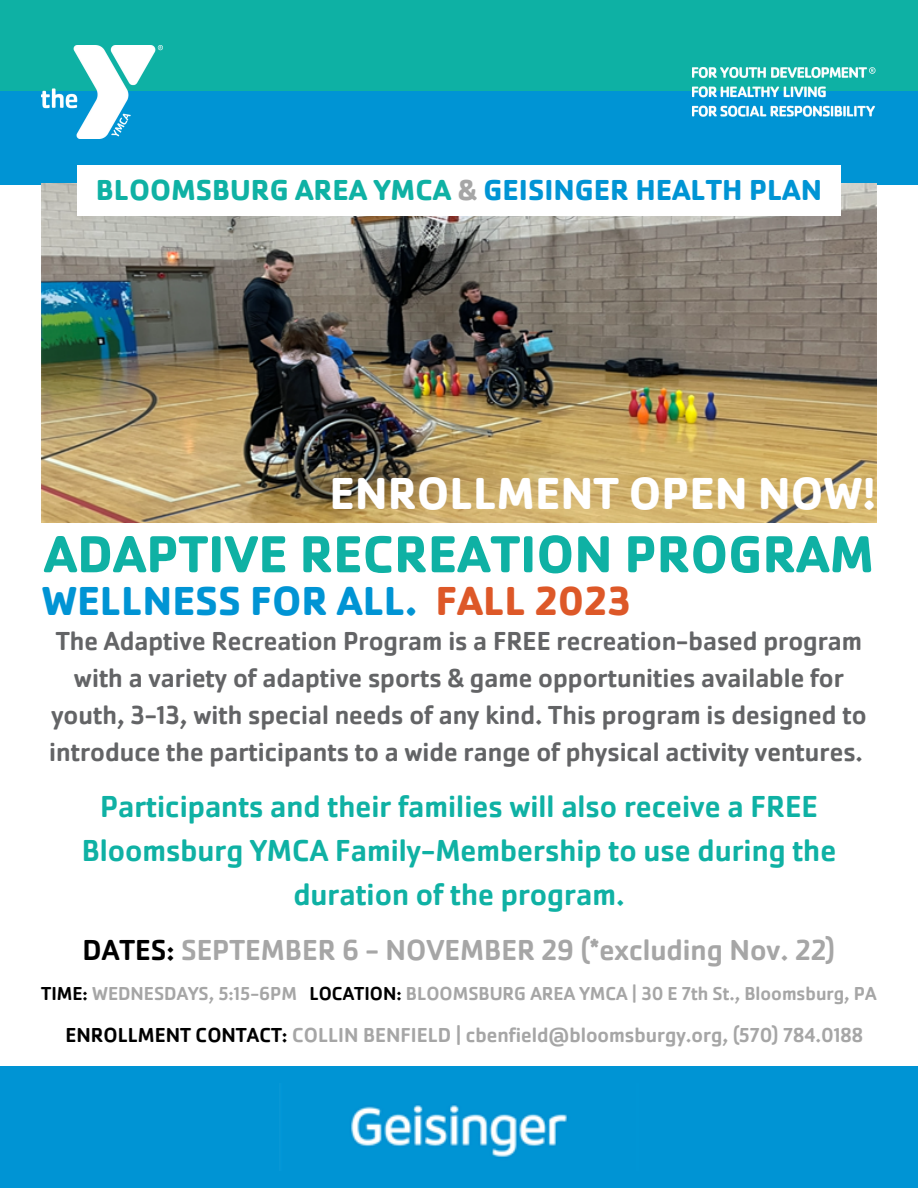
<style>
.page{position:relative;width:918px;height:1188px;background:#fff}
.page>*{position:absolute;margin:0;border:0;box-sizing:border-box;transform-origin:0 0}
.t1{font:700 54px "Cachet Pro";color:#0fb1a4}
.t2{font:700 46.5px "Cachet Pro";color:#fff}
.t3{font:700 42px "Cachet Pro";color:#0094d4}
.t4{font:500 31.5px/43.8px "Cachet Pro";color:#0fb1a4;text-align:center}
.t5{font:500 30px "Cachet Pro";color:#a6a6a6}
.t6{font:700 30px "Cachet Pro";color:#0094d4}
.t7{font:500 27px/37.2px "Cachet Pro";color:#636466;text-align:center}
.t8{font:500 21px "Cachet Pro";color:#a6a6a6}
.t9{font:500 19.5px "Cachet Pro";color:#a6a6a6}
.s1{color:#0fb1a4}
.s2{color:#a6a6a6}
.s3{color:#dd5828}
.s4{color:#000}
</style>
<div class="page">
<img style="left:0;top:0;width:918px;height:184px">
<img style="left:42px;top:46px;width:120px;height:92px">
<img style="left:693px;top:67px;width:183px;height:50px">
<img style="left:42px;top:183px;width:834px;height:340px">
<div style="left:77px;top:165px;width:764px;height:51px;background:#fff"></div>
<div style="left:0;top:1066px;width:918px;height:122px;background:#0094d4"></div>
<img style="left:280px;top:1084px;width:358px;height:87px">
<p class="t6" style="left:96px;top:171px;width:728px"><span class="s1">BLOOMSBURG AREA YMCA</span> <span class="s2">&amp;</span> GEISINGER HEALTH PLAN</p>
<p class="t2" style="left:330px;top:464px;width:548px">ENROLLMENT OPEN NOW!</p>
<p class="t1" style="left:44px;top:520px;width:832px">ADAPTIVE RECREATION PROGRAM</p>
<p class="t3" style="left:42px;top:575px;width:591px">WELLNESS FOR ALL. <span class="s3">FALL 2023</span></p>
<p class="t7" style="left:49px;top:622px;width:819px">The Adaptive Recreation Program is a FREE recreation-based program with a variety of adaptive sports &amp; game opportunities available for youth, 3-13, with special needs of any kind. This program is designed to introduce the participants to a wide range of physical activity ventures.</p>
<p class="t4" style="left:82px;top:785px;width:756px">Participants and their families will also receive a FREE<br>Bloomsburg YMCA Family-Membership to use during the duration of the program.</p>
<p class="t5" style="left:83px;top:931px;width:754px"><span class="s4">DATES:</span> SEPTEMBER 6 - NOVEMBER 29 (*excluding Nov. 22)</p>
<p class="t9" style="left:41px;top:982px;width:837px"><span class="s4">TIME:</span> WEDNESDAYS, 5:15-6PM <span class="s4">LOCATION:</span> BLOOMSBURG AREA YMCA | 30 E 7th St., Bloomsburg, PA</p>
<p class="t8" style="left:66px;top:1021px;width:799px"><span class="s4">ENROLLMENT CONTACT:</span> COLLIN BENFIELD | cbenfield@bloomsburgy.org, (570) 784.0188</p>
</div>
